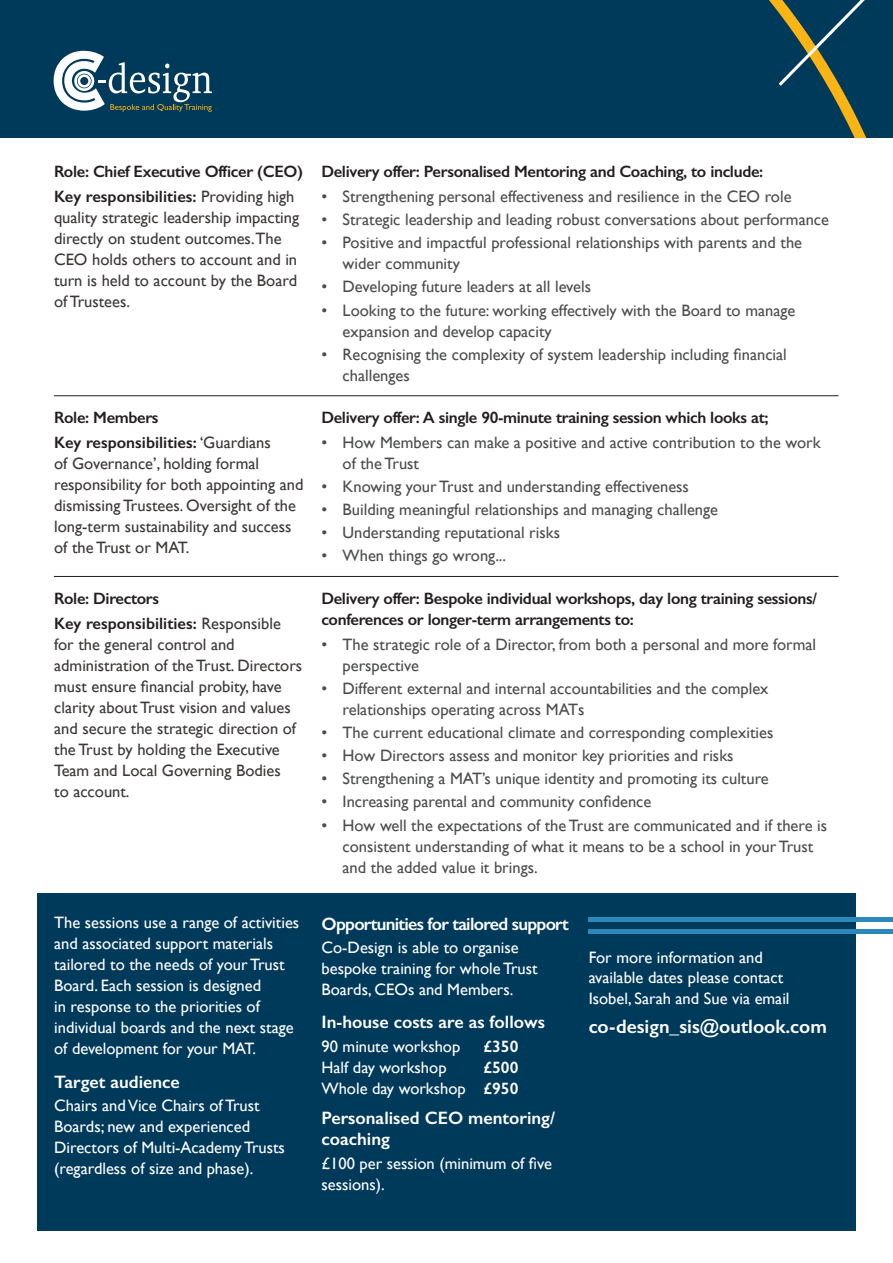
<style>
.page{position:relative;width:893px;height:1263px;background:#fff}
.page>*{position:absolute;margin:0;border:0;box-sizing:border-box;transform-origin:0 0}
.t1{font:600 19.5px "Gill Sans";color:#fff}
.t2{font:600 18px/21px "Gill Sans";color:#fff}
.t3{font:600 18px "Gill Sans";letter-spacing:-.04em;color:#fff}
.t4{font:16.5px/21px "Gill Sans";color:#4b4c4d}
.t5{font:16.5px/21px "Gill Sans";color:#fff}
.t6{font:16.5px/21px "Gill Sans";color:#3b3837}
.t7{font:600 16.5px/25.2px "Gill Sans";letter-spacing:-.02em;color:#231f20}
.t8{font:600 16.5px/25.2px "Gill Sans";color:#231f20}
.t9{font:600 16.5px "Gill Sans";color:#fff}
.s1{font-weight:400;color:#3b3837}
.s2{font-weight:600}
</style>
<div class="page">
<div style="left:0;top:0;width:893px;height:138px;background:#003a5b"></div>
<svg style="left:54px;top:51px;width:158px;height:61px"></svg>
<svg style="left:779px;top:0;width:86px;height:86px;background:#2e5459"></svg>
<hr style="left:54px;top:395px;width:784px;height:1px;background:#231f20">
<hr style="left:54px;top:576px;width:784px;height:1px;background:#231f20">
<div style="left:37px;top:893px;width:818px;height:337px;background:#003a5b"></div>
<div style="left:589px;top:928px;width:304px;height:5px;background:#2c88ba"></div>
<div style="left:589px;top:916px;width:304px;height:5px;background:#2c88ba"></div>
<p class="t7" style="left:54px;top:158px;width:251px">Role: Chief Executive Officer (CEO)<br>Key responsibilities: <span class="s1">Providing high</span></p>
<p class="t6" style="left:54px;top:207px;width:247px">quality strategic leadership impacting directly on student outcomes.The<br>CEO holds others to account and in turn is held to account by the Board of Trustees.</p>
<p class="t8" style="left:54px;top:404px;width:218px">Role: Members<br>Key responsibilities: <span class="s1">‘Guardians</span></p>
<p class="t6" style="left:54px;top:453px;width:251px">of Governance’, holding formal responsibility for both appointing and dismissing Trustees. Oversight of the long-term sustainability and success of the Trust or MAT.</p>
<p class="t8" style="left:54px;top:585px;width:228px">Role: Directors<br>Key responsibilities: <span class="s1">Responsible</span></p>
<p class="t6" style="left:54px;top:634px;width:250px">for the general control and administration of the Trust. Directors must ensure financial probity, have clarity about Trust vision and values and secure the strategic direction of the Trust by holding the Executive<br>Team and Local Governing Bodies<br>to account.</p>
<p class="t5" style="left:54px;top:912px;width:247px">The sessions use a range of activities and associated support materials tailored to the needs of your Trust Board. Each session is designed<br>in response to the priorities of individual boards and the next stage of development for your MAT.</p>
<p class="t2" style="left:54px;top:1071px;width:127px">Target audience</p>
<p class="t5" style="left:54px;top:1095px;width:232px">Chairs and Vice Chairs of Trust<br>Boards; new and experienced<br>Directors of Multi-Academy Trusts (regardless of size and phase).</p>
<p class="t7" style="left:321px;top:158px;width:443px">Delivery offer: Personalised Mentoring and Coaching, to include:</p>
<p class="t4" style="left:321px;top:186px;width:472px">• Strengthening personal effectiveness and resilience in the CEO role</p>
<p class="t4" style="left:321px;top:209px;width:509px">• Strategic leadership and leading robust conversations about performance</p>
<p class="t4" style="left:343px;top:232px;width:461px;text-indent:-21px">• Positive and impactful professional relationships with parents and the wider community</p>
<p class="t4" style="left:321px;top:276px;width:271px">• Developing future leaders at all levels</p>
<p class="t4" style="left:343px;top:299px;width:454px;text-indent:-21px">• Looking to the future: working effectively with the Board to manage expansion and develop capacity</p>
<p class="t4" style="left:343px;top:343px;width:446px;text-indent:-21px">• Recognising the complexity of system leadership including financial challenges</p>
<p class="t7" style="left:321px;top:404px;width:449px">Delivery offer: A single 90-minute training session which looks at;</p>
<p class="t4" style="left:343px;top:432px;width:480px;text-indent:-21px">• How Members can make a positive and active contribution to the work of the Trust</p>
<p class="t4" style="left:321px;top:476px;width:369px">• Knowing your Trust and understanding effectiveness</p>
<p class="t4" style="left:321px;top:499px;width:398px">• Building meaningful relationships and managing challenge</p>
<p class="t4" style="left:321px;top:522px;width:240px">• Understanding reputational risks</p>
<p class="t4" style="left:321px;top:545px;width:186px">• When things go wrong...</p>
<p class="t7" style="left:321px;top:587px;width:497px;line-height:21px">Delivery offer: Bespoke individual workshops, day long training sessions/ conferences or longer-term arrangements to:</p>
<p class="t4" style="left:343px;top:634px;width:475px;text-indent:-21px">• The strategic role of a Director, from both a personal and more formal perspective</p>
<p class="t4" style="left:343px;top:678px;width:427px;text-indent:-21px">• Different external and internal accountabilities and the complex relationships operating across MATs</p>
<p class="t4" style="left:321px;top:722px;width:454px">• The current educational climate and corresponding complexities</p>
<p class="t4" style="left:321px;top:745px;width:414px">• How Directors assess and monitor key priorities and risks</p>
<p class="t4" style="left:321px;top:768px;width:449px">• Strengthening a MAT’s unique identity and promoting its culture</p>
<p class="t4" style="left:321px;top:791px;width:332px">• Increasing parental and community confidence</p>
<p class="t4" style="left:343px;top:814px;width:486px;text-indent:-21px">• How well the expectations of the Trust are communicated and if there is consistent understanding of what it means to be a school in your Trust and the added value it brings.</p>
<p class="t3" style="left:322px;top:912px;width:249px">Opportunities for tailored support</p>
<p class="t5" style="left:322px;top:936px;width:218px">Co-Design is able to organise bespoke training for whole Trust<br>Boards, CEOs and Members.</p>
<p class="t2" style="left:322px;top:1012px;width:225px">In-house costs are as follows</p>
<p class="t5" style="left:322px;top:1035px;width:140px">90 minute workshop</p>
<p class="t9" style="left:484px;top:1036px;width:36px">£350</p>
<p class="t5" style="left:322px;top:1056px;width:127px">Half day workshop</p>
<p class="t5" style="left:322px;top:1056px;width:198px;text-align:right"><span class="s2">£500<br></span>Whole day workshop <span class="s2">£950</span></p>
<p class="t2" style="left:322px;top:1107px;width:235px">Personalised CEO mentoring/ coaching</p>
<p class="t5" style="left:322px;top:1152px;width:232px">£100 per session (minimum of five sessions).</p>
<p class="t5" style="left:589px;top:947px;width:196px;line-height:19.5px">For more information and available dates please contact</p>
<p class="t5" style="left:589px;top:988px;width:202px">Isobel, Sarah and Sue via email</p>
<p class="t1" style="left:589px;top:1014px;width:240px">co-design_sis@outlook.com</p>
</div>
